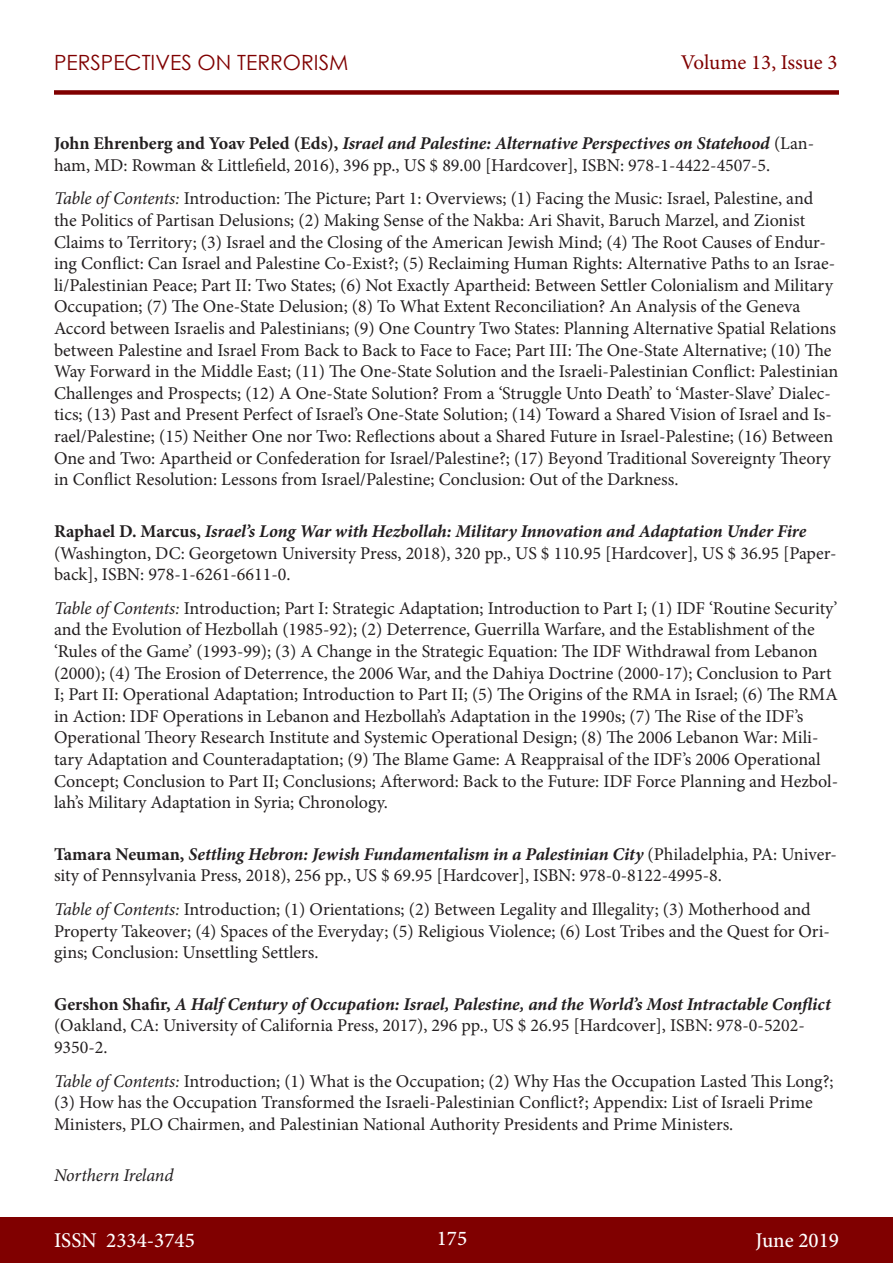
<style>
.page{position:relative;width:893px;height:1263px;background:#fff}
.page>*{position:absolute;margin:0;border:0;box-sizing:border-box;transform-origin:0 0}
.t1{font:500 21px "Minion Pro";color:#fff}
.t2{font:21px "Century Gothic";color:#800000}
.t3{font:21px "Minion Pro";letter-spacing:-.005em;color:#800000}
.No_Spacing{font:18px/21.6px "Minion Pro";color:#231f20}
.t4{font:italic 18px "Minion Pro";letter-spacing:-.01em;color:#231f20}
.s1{font-weight:700}
.s2{font-weight:700;font-style:italic}
.s3{font-style:italic}
</style>
<div class="page">
<div style="left:0;top:1217px;width:893px;height:46px;background:#800000"></div>
<div style="left:54px;top:90px;width:785px;height:5px;background:#800000"></div>
<p class="t2" style="left:54px;top:47px;width:296px">PERSPECTIVES ON TERRORISM</p>
<p class="t3" style="left:681px;top:48px;width:158px">Volume 13, Issue 3</p>
<p class="No_Spacing" style="left:54px;top:133px;width:762px"><span class="s1">John Ehrenberg and Yoav Peled (Eds),</span> <span class="s2">Israel and Palestine: Alternative Perspectives on Statehood</span> (Lan&shy;ham, MD: Rowman &amp; Littlefield, 2016), 396 pp., US $ 89.00 [Hardcover], ISBN: 978-1-4422-4507-5.</p>
<p class="No_Spacing" style="left:54px;top:188px;width:786px"><span class="s3">Table of Contents:</span> Introduction: The Picture; Part 1: Overviews; (1) Facing the Music: Israel, Palestine, and the Politics of Partisan Delusions; (2) Making Sense of the Nakba: Ari Shavit, Baruch Marzel, and Zionist Claims to Territory; (3) Israel and the Closing of the American Jewish Mind; (4) The Root Causes of Endur&shy;ing Conflict: Can Israel and Palestine Co-Exist?; (5) Reclaiming Human Rights: Alternative Paths to an Israe&shy;li/Palestinian Peace; Part II: Two States; (6) Not Exactly Apartheid: Between Settler Colonialism and Military Occupation; (7) The One-State Delusion; (8) To What Extent Reconciliation? An Analysis of the Geneva Accord between Israelis and Palestinians; (9) One Country Two States: Planning Alternative Spatial Relations between Palestine and Israel From Back to Back to Face to Face; Part III: The One-State Alternative; (10) The Way Forward in the Middle East; (11) The One-State Solution and the Israeli-Palestinian Conflict: Palestinian Challenges and Prospects; (12) A One-State Solution? From a ‘Struggle Unto Death’ to ‘Master-Slave’ Dialec&shy;tics; (13) Past and Present Perfect of Israel’s One-State Solution; (14) Toward a Shared Vision of Israel and Is&shy;rael/Palestine; (15) Neither One nor Two: Reflections about a Shared Future in Israel-Palestine; (16) Between One and Two: Apartheid or Confederation for Israel/Palestine?; (17) Beyond Traditional Sovereignty Theory in Conflict Resolution: Lessons from Israel/Palestine; Conclusion: Out of the Darkness.</p>
<p class="No_Spacing" style="left:54px;top:520px;width:784px"><span class="s1">Raphael D. Marcus,</span> <span class="s2">Israel’s Long War with Hezbollah: Military Innovation and Adaptation Under Fire </span>(Washington, DC: Georgetown University Press, 2018), 320 pp., US $ 110.95 [Hardcover], US $ 36.95 [Paper&shy;back], ISBN: 978-1-6261-6611-0.</p>
<p class="No_Spacing" style="left:54px;top:597px;width:786px"><span class="s3">Table of Contents:</span> Introduction; Part I: Strategic Adaptation; Introduction to Part I; (1) IDF ‘Routine Security’ and the Evolution of Hezbollah (1985-92); (2) Deterrence, Guerrilla Warfare, and the Establishment of the ‘Rules of the Game’ (1993-99); (3) A Change in the Strategic Equation: The IDF Withdrawal from Lebanon (2000); (4) The Erosion of Deterrence, the 2006 War, and the Dahiya Doctrine (2000-17); Conclusion to Part I; Part II: Operational Adaptation; Introduction to Part II; (5) The Origins of the RMA in Israel; (6) The RMA in Action: IDF Operations in Lebanon and Hezbollah’s Adaptation in the 1990s; (7) The Rise of the IDF’s Operational Theory Research Institute and Systemic Operational Design; (8) The 2006 Lebanon War: Mili&shy;tary Adaptation and Counteradaptation; (9) The Blame Game: A Reappraisal of the IDF’s 2006 Operational Concept; Conclusion to Part II; Conclusions; Afterword: Back to the Future: IDF Force Planning and Hezbol&shy;lah’s Military Adaptation in Syria; Chronology.</p>
<p class="No_Spacing" style="left:54px;top:843px;width:784px"><span class="s1">Tamara Neuman,</span> <span class="s2">Settling Hebron: Jewish Fundamentalism in a Palestinian City</span> (Philadelphia, PA: Univer&shy;sity of Pennsylvania Press, 2018), 256 pp., US $ 69.95 [Hardcover], ISBN: 978-0-8122-4995-8.</p>
<p class="No_Spacing" style="left:54px;top:898px;width:777px"><span class="s3">Table of Contents:</span> Introduction; (1) Orientations; (2) Between Legality and Illegality; (3) Motherhood and<br>Property Takeover; (4) Spaces of the Everyday; (5) Religious Violence; (6) Lost Tribes and the Quest for Ori&shy;gins; Conclusion: Unsettling Settlers.</p>
<p class="No_Spacing" style="left:54px;top:993px;width:778px"><span class="s1">Gershon Shafir,</span> <span class="s2">A Half Century of Occupation: Israel, Palestine, and the World’s Most Intractable Conflict </span>(Oakland, CA: University of California Press, 2017), 296 pp., US $ 26.95 [Hardcover], ISBN: 978-0-5202-<br>9350-2.</p>
<p class="No_Spacing" style="left:54px;top:1070px;width:781px"><span class="s3">Table of Contents:</span> Introduction; (1) What is the Occupation; (2) Why Has the Occupation Lasted This Long?; (3) How has the Occupation Transformed the Israeli-Palestinian Conflict?; Appendix: List of Israeli Prime<br>Ministers, PLO Chairmen, and Palestinian National Authority Presidents and Prime Ministers.</p>
<p class="t4" style="left:54px;top:1163px;width:121px">Northern Ireland</p>
<p class="t1" style="left:54px;top:1226px;width:142px">ISSN 2334-3745</p>
<p class="t1" style="left:437px;top:1224px;width:32px">175</p>
<p class="t1" style="left:756px;top:1226px;width:85px">June 2019</p>
</div>
